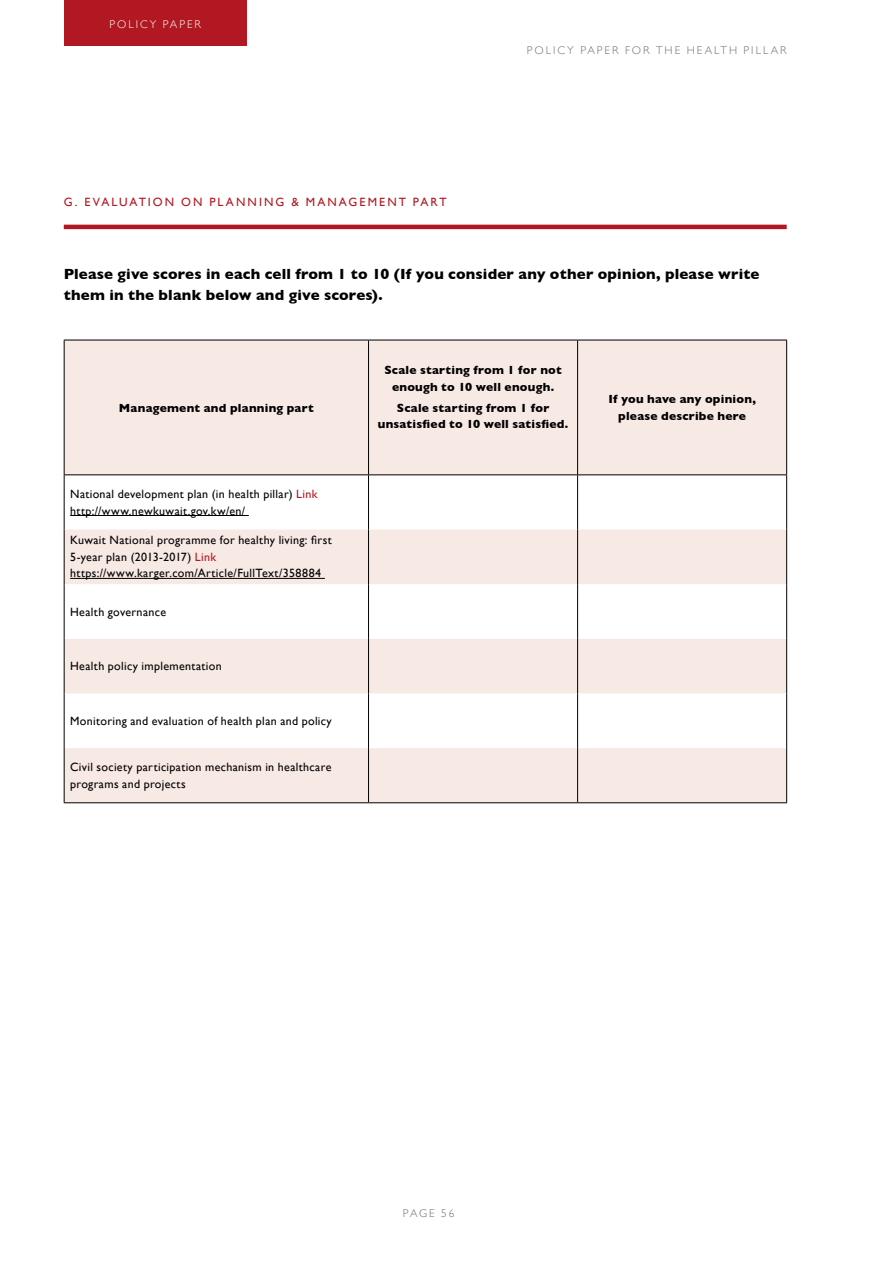
<style>
.page{position:relative;width:893px;height:1263px;background:#fff}
.page>*{position:absolute;margin:0;border:0;box-sizing:border-box;transform-origin:0 0}
.t1{font:700 15px/21px "Gill Sans";letter-spacing:.01em;color:#000}
.t2{font:12px/16.5px "Gill Sans";letter-spacing:.025em;color:#000}
.t3{font:700 12px/16.5px "Gill Sans";letter-spacing:.02em;color:#000;text-align:center}
.t4{font:12px "Gill Sans";letter-spacing:.175em;color:#b11821}
.t5{font:300 11.25px "Gill Sans";letter-spacing:.18em;color:#706f6f}
.t6{font:300 11.25px "Gill Sans";letter-spacing:.18em;color:#fff}
.s1{color:#b11821}
</style>
<div class="page">
<div style="left:64px;top:0;width:183px;height:45px;background:#b11821"></div>
<svg style="left:65px;top:341px;width:721px;height:461px;fill:#f7e9e4"></svg>
<hr style="left:369px;top:340px;width:209px;height:1px;background:#000">
<hr style="left:578px;top:340px;width:209px;height:1px;background:#000">
<hr style="left:369px;top:474px;width:209px;height:1px;background:#000">
<hr style="left:578px;top:474px;width:209px;height:1px;background:#000">
<hr style="left:64px;top:340px;width:305px;height:1px;background:#000">
<hr style="left:64px;top:802px;width:305px;height:1px;background:#000">
<hr style="left:369px;top:802px;width:209px;height:1px;background:#000">
<hr style="left:578px;top:802px;width:209px;height:1px;background:#000">
<hr style="left:368px;top:340px;width:1px;height:134px;background:#000">
<hr style="left:64px;top:474px;width:305px;height:1px;background:#000">
<hr style="left:368px;top:475px;width:1px;height:54px;background:#000">
<hr style="left:368px;top:529px;width:1px;height:55px;background:#000">
<hr style="left:368px;top:584px;width:1px;height:55px;background:#000">
<hr style="left:368px;top:639px;width:1px;height:54px;background:#000">
<hr style="left:368px;top:693px;width:1px;height:55px;background:#000">
<hr style="left:368px;top:748px;width:1px;height:54px;background:#000">
<hr style="left:64px;top:475px;width:1px;height:54px;background:#000">
<hr style="left:64px;top:529px;width:1px;height:55px;background:#000">
<hr style="left:64px;top:584px;width:1px;height:55px;background:#000">
<hr style="left:64px;top:639px;width:1px;height:54px;background:#000">
<hr style="left:64px;top:693px;width:1px;height:55px;background:#000">
<hr style="left:64px;top:748px;width:1px;height:54px;background:#000">
<hr style="left:64px;top:340px;width:1px;height:134px;background:#000">
<hr style="left:577px;top:340px;width:1px;height:134px;background:#000">
<hr style="left:786px;top:340px;width:1px;height:134px;background:#000">
<hr style="left:577px;top:475px;width:1px;height:54px;background:#000">
<hr style="left:786px;top:475px;width:1px;height:54px;background:#000">
<hr style="left:577px;top:529px;width:1px;height:55px;background:#000">
<hr style="left:786px;top:529px;width:1px;height:55px;background:#000">
<hr style="left:577px;top:584px;width:1px;height:55px;background:#000">
<hr style="left:786px;top:584px;width:1px;height:55px;background:#000">
<hr style="left:577px;top:639px;width:1px;height:54px;background:#000">
<hr style="left:786px;top:639px;width:1px;height:54px;background:#000">
<hr style="left:577px;top:693px;width:1px;height:55px;background:#000">
<hr style="left:786px;top:693px;width:1px;height:55px;background:#000">
<hr style="left:577px;top:748px;width:1px;height:54px;background:#000">
<hr style="left:786px;top:748px;width:1px;height:54px;background:#000">
<hr style="left:70px;top:515px;width:179px;height:1px;background:#000">
<hr style="left:70px;top:578px;width:255px;height:1px;background:#000">
<hr style="left:64px;top:225px;width:723px;height:4px;background:#b11821">
<p class="t6" style="left:109px;top:15px;width:93px">POLICY PAPER</p>
<p class="t4" style="left:64px;top:195px;width:384px">G. EVALUATION ON PLANNING &amp; MANAGEMENT PART</p>
<p class="t5" style="left:527px;top:41px;width:261px">POLICY PAPER FOR THE HEALTH PILLAR</p>
<p class="t1" style="left:64px;top:263px;width:697px">Please give scores in each cell from 1 to 10 (If you consider any other opinion, please write them in the blank below and give scores).</p>
<p class="t3" style="left:119px;top:399px;width:196px">Management and planning part</p>
<p class="t2" style="left:70px;top:486px;width:249px">National development plan (in health pillar) <span class="s1">Link </span>http://www.newkuwait.gov.kw/en/</p>
<p class="t2" style="left:70px;top:532px;width:263px">Kuwait National programme for healthy living: first<br>5-year plan (2013-2017) <span class="s1">Link </span>https://www.karger.com/Article/FullText/358884</p>
<p class="t2" style="left:70px;top:603px;width:97px">Health governance</p>
<p class="t2" style="left:70px;top:658px;width:153px">Health policy implementation</p>
<p class="t2" style="left:70px;top:712px;width:263px">Monitoring and evaluation of health plan and policy</p>
<p class="t2" style="left:70px;top:759px;width:263px">Civil society participation mechanism in healthcare programs and projects</p>
<p class="t3" style="left:384px;top:362px;width:179px">Scale starting from 1 for not enough to 10 well enough.</p>
<p class="t3" style="left:378px;top:399px;width:192px">Scale starting from 1 for unsatisfied to 10 well satisfied.</p>
<p class="t3" style="left:608px;top:391px;width:149px">If you have any opinion, please describe here</p>
<p class="t5" style="left:403px;top:1204px;width:53px">PAGE 56</p>
</div>
